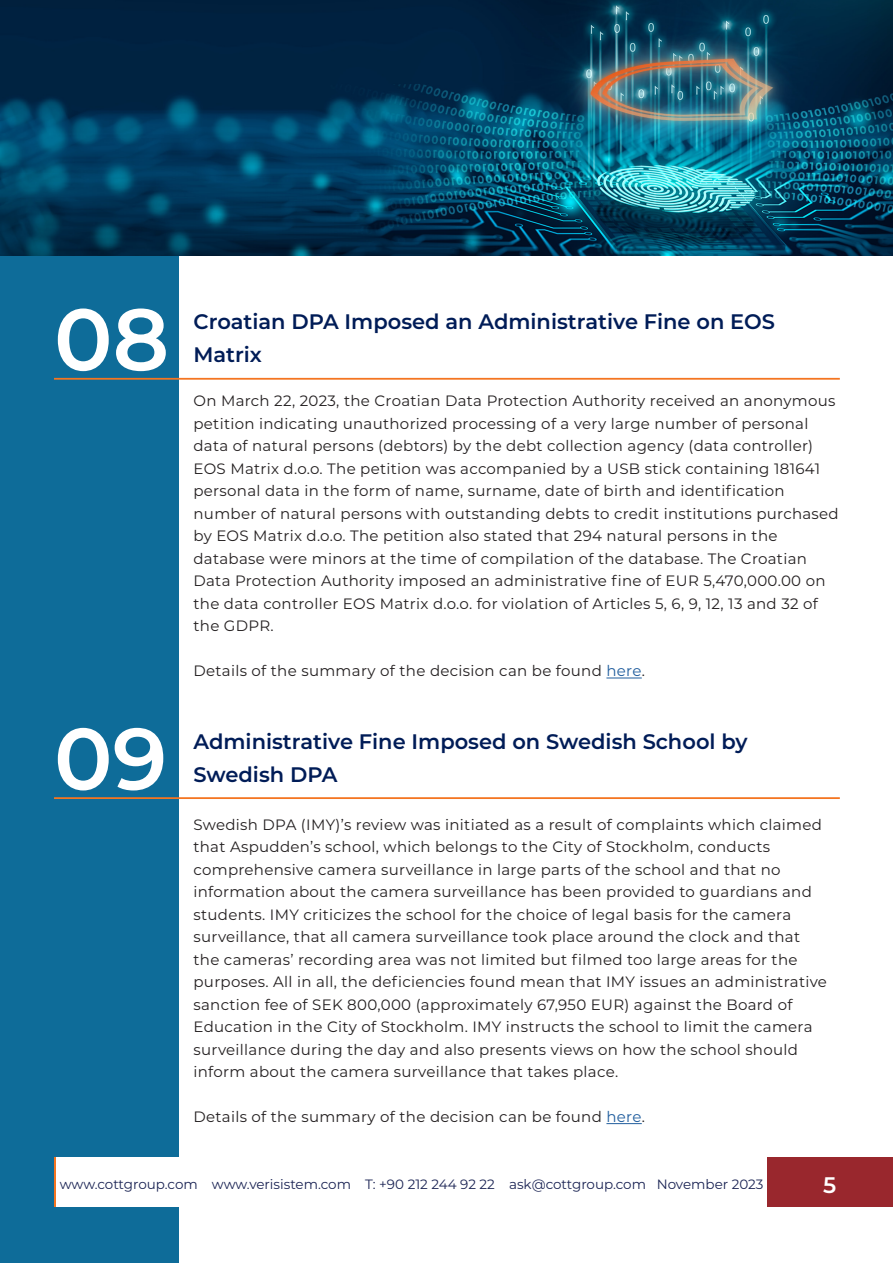
<style>
.page{position:relative;width:893px;height:1263px;background:#fff}
.page>*{position:absolute;margin:0;border:0;box-sizing:border-box;transform-origin:0 0}
.Konu_numaraları{font:600 87px "Montserrat";color:#fff}
.t1{font:600 22.5px "Montserrat";color:#fff}
.Konu_başlıkları{font:600 21px/33px "Montserrat";color:#001c57}
.Konu_Paragraph{font:15px/22.5px "Montserrat";letter-spacing:.02em;color:#231f20}
.alt_footer_bilgi{font:13.5px "Montserrat";color:#1b2454}
.s1{color:#215e9e}
</style>
<div class="page">
<div style="left:0;top:251px;width:179px;height:1012px;background:#0e6c99"></div>
<img style="left:0;top:0;width:893px;height:255px">
<div style="left:767px;top:1157px;width:126px;height:50px;background:#99272d"></div>
<hr style="left:54px;top:1157px;width:3px;height:50px;background:#f47521">
<div style="left:57px;top:1157px;width:710px;height:50px;background:#fff"></div>
<hr style="left:54px;top:378px;width:786px;height:2px;background:#f47521">
<hr style="left:606px;top:678px;width:36px;height:1px;background:#215e9e">
<hr style="left:54px;top:797px;width:786px;height:2px;background:#f47521">
<hr style="left:606px;top:1123px;width:36px;height:1px;background:#215e9e">
<p class="Konu_numaraları" style="left:54px;top:278px;width:117px">08</p>
<p class="Konu_başlıkları" style="left:193px;top:304px;width:583px">Croatian DPA Imposed an Administrative Fine on EOS<br>Matrix</p>
<p class="Konu_Paragraph" style="left:193px;top:389px;width:647px">On March 22, 2023, the Croatian Data Protection Authority received an anonymous petition indicating unauthorized processing of a very large number of personal data of natural persons (debtors) by the debt collection agency (data controller)<br>EOS Matrix d.o.o. The petition was accompanied by a USB stick containing 181641 personal data in the form of name, surname, date of birth and identification number of natural persons with outstanding debts to credit institutions purchased by EOS Matrix d.o.o. The petition also stated that 294 natural persons in the database were minors at the time of compilation of the database. The Croatian Data Protection Authority imposed an administrative fine of EUR 5,470,000.00 on the data controller EOS Matrix d.o.o. for violation of Articles 5, 6, 9, 12, 13 and 32 of the GDPR.</p>
<p class="Konu_Paragraph" style="left:193px;top:659px;width:453px">Details of the summary of the decision can be found <span class="s1">here</span>.</p>
<p class="Konu_numaraları" style="left:54px;top:697px;width:115px">09</p>
<p class="Konu_başlıkları" style="left:193px;top:724px;width:556px">Administrative Fine Imposed on Swedish School by<br>Swedish DPA</p>
<p class="Konu_Paragraph" style="left:193px;top:812px;width:635px">Swedish DPA (IMY)’s review was initiated as a result of complaints which claimed that Aspudden’s school, which belongs to the City of Stockholm, conducts comprehensive camera surveillance in large parts of the school and that no information about the camera surveillance has been provided to guardians and students. IMY criticizes the school for the choice of legal basis for the camera surveillance, that all camera surveillance took place around the clock and that the cameras’ recording area was not limited but filmed too large areas for the purposes. All in all, the deficiencies found mean that IMY issues an administrative sanction fee of SEK 800,000 (approximately 67,950 EUR) against the Board of Education in the City of Stockholm. IMY instructs the school to limit the camera surveillance during the day and also presents views on how the school should inform about the camera surveillance that takes place.</p>
<p class="Konu_Paragraph" style="left:193px;top:1105px;width:453px">Details of the summary of the decision can be found <span class="s1">here</span>.</p>
<p class="alt_footer_bilgi" style="left:60px;top:1175px;width:705px">www.cottgroup.com www.verisistem.com T: +90 212 244 92 22 ask@cottgroup.com November 2023</p>
<p class="t1" style="left:823px;top:1169px;width:15px">5</p>
</div>
